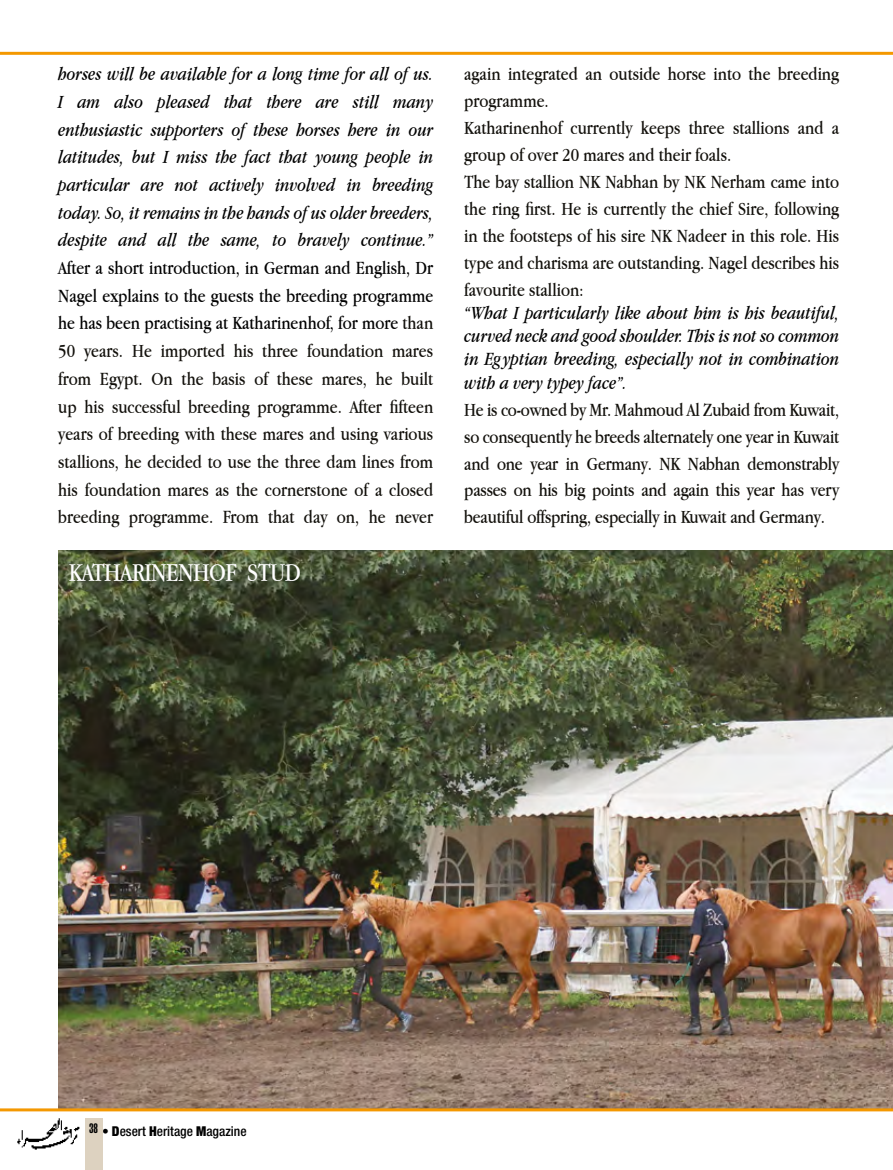
<style>
.page{position:relative;width:893px;height:1170px;background:#fff}
.page>*{position:absolute;margin:0;border:0;box-sizing:border-box;transform-origin:0 0}
.t1{font:26.85px "Apple Garamond";letter-spacing:-.02em;color:#fff}
.t2{font:19.35px/26.8px "Apple Garamond";color:#12100b;text-align:justify}
.t3{font:italic 19.35px/27.6px "Apple Garamond";color:#000;text-align:justify}
.t4{font:500 condensed 13.5px "Helvetica Neue LT Std";color:#000}
.s1{color:#000}
.s2{font-family:"Helvetica Neue";font-weight:900}
</style>
<div class="page">
<hr style="left:0;top:52px;width:893px;height:3px;background:#f49800">
<img style="left:58px;top:550px;width:835px;height:558px">
<hr style="left:0;top:1108px;width:893px;height:3px;background:#f49800">
<div style="left:85px;top:1118px;width:17px;height:51px;background:#ddd2c0"></div>
<img style="left:17px;top:1118px;width:63px;height:32px">
<p class="t3" style="left:58px;top:60px;width:377px">horses will be available for a long time for all of us.<br>I am also pleased that there are still many enthusiastic supporters of these horses here in our latitudes, but I miss the fact that young people in particular are not actively involved in breeding today. So, it remains in the hands of us older breeders, despite and all the same, to bravely continue.”</p>
<p class="t2" style="left:58px;top:254px;width:377px;line-height:27.6px"><span class="s1">After a short introduction, in German and English, Dr Nagel explains to the guests the breeding programme he has been practising at Katharinenhof, for more</span> than 50 years. He imported his three foundation mares from Egypt. on the basis of these mares, he built up his successful breeding programme. After fifteen years of breeding with these mares and using various stallions, he decided to use the three dam lines from his foundation mares as the cornerstone of a closed breeding programme. from that day on, he never</p>
<h1 class="t1" style="left:69px;top:556px;width:233px">KATHARINENHof STUD</h1>
<p class="t2" style="left:464px;top:60px;width:376px;text-align:left">again integrated an outside horse into the breeding programme.<br>Katharinenhof currently keeps three stallions and a group of over 20 mares and their foals.<br>The bay stallion NK Nabhan by NK Nerham came into the ring first. He is currently the chief Sire, following in the footsteps of his sire NK Nadeer in this role. His type and charisma are outstanding. Nagel describes his favourite stallion:</p>
<p class="t3" style="left:464px;top:301px;width:376px;line-height:23.2px">“What I particularly like about him is his beautiful, curved neck and good shoulder. This is not so common in Egyptian breeding, especially not in combination with a very typey face”.</p>
<p class="t2" style="left:464px;top:395px;width:377px">He is co-owned by mr. mahmoud Al Zubaid from Kuwait, so consequently he breeds alternately one year in Kuwait and one year in Germany. NK Nabhan demonstrably passes on his big points and again this year has very beautiful offspring, especially in Kuwait and Germany.</p>
<p class="t4" style="left:89px;top:1123px;width:159px"><sup>38</sup> • <span class="s2">D</span>esert <span class="s2">H</span>eritage <span class="s2">M</span>agazine</p>
</div>
